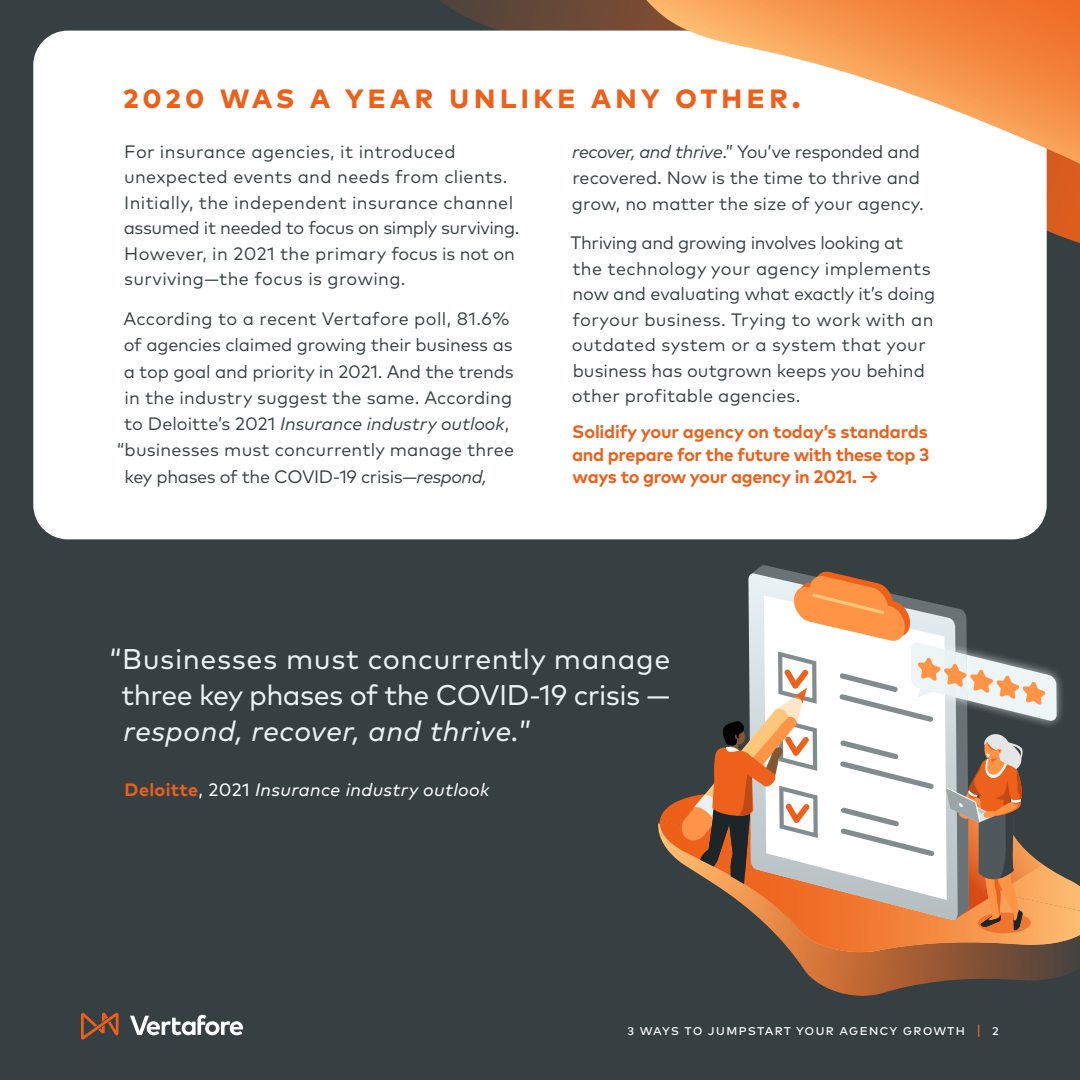
<style>
.page{position:relative;width:1080px;height:1080px;background:#364043}
.page>*{position:absolute;margin:0;border:0;box-sizing:border-box;transform-origin:0 0}
.t1{font:700 34.5px "Mark Pro";letter-spacing:.1em;color:#ed601a}
.t2{font:28.5px/36px "Mark Pro";letter-spacing:-.02em;color:#e9f3f6;text-align:justify}
.t3{font:18px/25.5px "Mark Pro";letter-spacing:.01em;color:#364043}
.t4{font:700 18px/22.5px "Mark Pro";letter-spacing:-.02em;color:#ed601a;text-align:justify}
.t5{font:18px "Mark Pro";letter-spacing:-.01em;color:#364043}
.t6{font:italic 18px "Mark Pro";color:#364043}
.t7{font:italic 18px "Mark Pro";letter-spacing:.02em;color:#fff}
.t8{font:18px "Mark Pro";letter-spacing:-.02em;color:#364043}
.t9{font:15px "Mark Pro";letter-spacing:.06em;color:#fff}
.s1{font-style:normal}
.s2{font-style:italic}
.s3{font-weight:700;font-style:normal;color:#ed601a}
.s4{color:#ed601a}
</style>
<div class="page">
<svg style="left:352px;top:0;width:728px;height:243px"></svg>
<div style="left:33px;top:31px;width:1014px;height:508px;background:#fff;border-radius:34px"></div>
<svg style="left:646px;top:0;width:434px;height:164px"></svg>
<svg style="left:658px;top:823px;width:422px;height:173px"></svg>
<svg style="left:659px;top:821px;width:421px;height:131px"></svg>
<svg style="left:660px;top:800px;width:420px;height:111px"></svg>
<svg style="left:680px;top:570px;width:387px;height:363px"></svg>
<svg style="left:81px;top:1013px;width:37px;height:27px"></svg>
<svg style="left:130px;top:1015px;width:113px;height:20px"></svg>
<h1 class="t1" style="left:123px;top:70px;width:680px">2020 was a year unlike any other.</h1>
<p class="t3" style="left:124px;top:137px;width:397px">For insurance agencies, it introduced unexpected events and needs from clients.<br>Initially, the independent insurance channel assumed it needed to focus on simply surviving.<br>However, in 2021 the primary focus is not on surviving—the focus is growing.</p>
<p class="t3" style="left:123px;top:305px;width:388px">According to a recent Vertafore poll, 81.6%</p>
<p class="t5" style="left:124px;top:331px;width:390px">of agencies claimed growing their business as</p>
<p class="t5" style="left:124px;top:358px;width:392px">a top goal and priority in 2021. And the trends</p>
<p class="t3" style="left:125px;top:383px;width:389px">in the industry suggest the same. According</p>
<p class="t6" style="left:124px;top:410px;width:386px"><span class="s1">to Deloitte’s 2021</span> Insurance industry outlook<span class="s1">,</span></p>
<p class="t3" style="left:117px;top:436px;width:399px">“businesses must concurrently manage three</p>
<p class="t8" style="left:125px;top:463px;width:364px">key phases of the COVID-19 crisis—<span class="s2">respond,</span></p>
<p class="t3" style="left:572px;top:137px;width:353px;line-height:26.2px"><span class="s2">recover, and thrive</span>.” You’ve responded and recovered. Now is the time to thrive and grow, no matter the size of your agency.</p>
<p class="t3" style="left:571px;top:229px;width:366px">Thriving and growing involves looking at the technology your agency implements now and evaluating what exactly it’s doing foryour business. Trying to work with an outdated system or a system that your business has outgrown keeps you behind other profitable agencies.</p>
<p class="t4" style="left:572px;top:419px;width:359px">Solidify your agency on today’s standards and prepare for the future with these top 3 ways to grow your agency in 2021. →</p>
<h2 class="t2" style="left:122px;top:639px;width:550px;text-indent:-12px">“Businesses must concurrently manage three key phases of the COVID-19 crisis — <span class="s2">respond, recover, and thrive.</span>”</h2>
<p class="t7" style="left:125px;top:776px;width:366px"><span class="s3">Deloitte</span><span class="s1">, 2021</span> Insurance industry outlook</p>
<p class="t9" style="left:627px;top:1018px;width:373px">3 ways to jumpstart your agency growth <span class="s4">|</span> 2</p>
</div>
